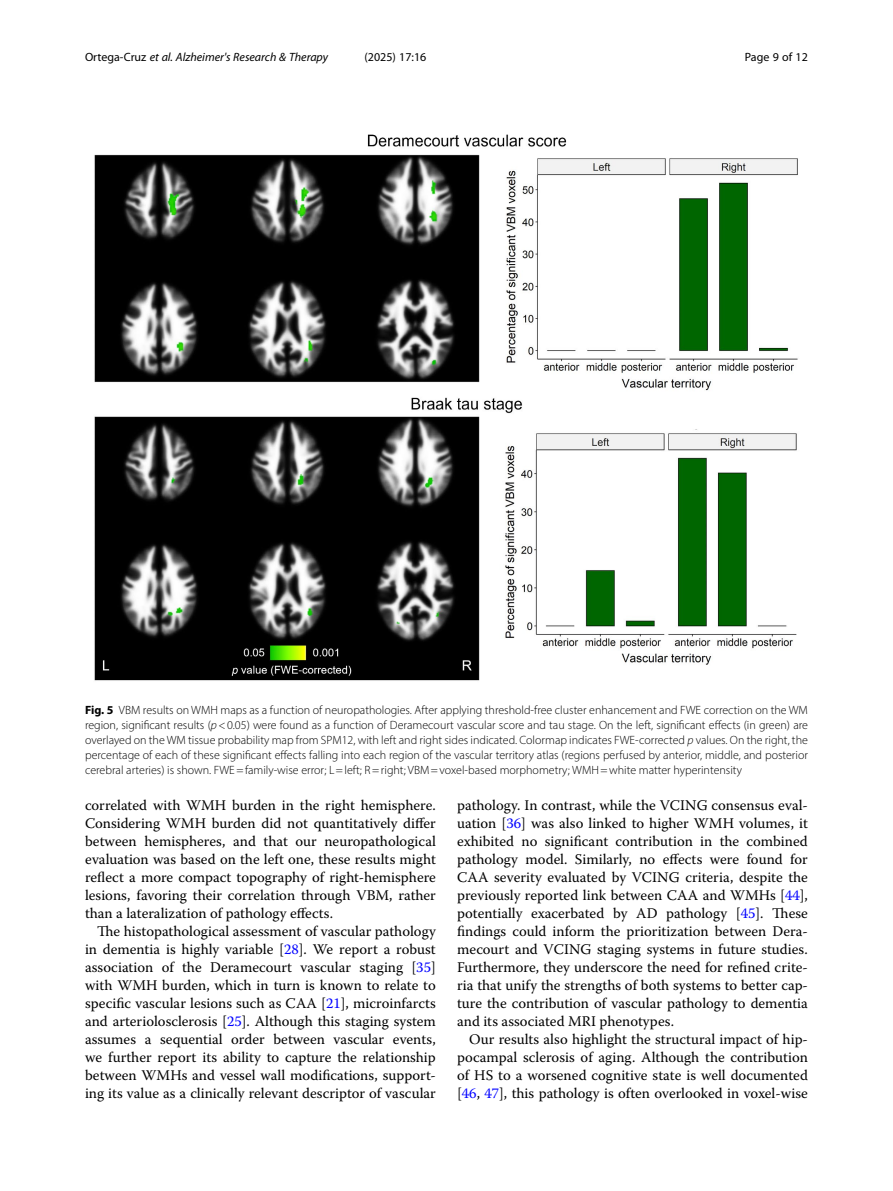
<style>
.page{position:relative;width:893px;height:1191px;background:#fff}
.page>*{position:absolute;margin:0;border:0;box-sizing:border-box;transform-origin:0 0}
.Body_Text_Indent{font:14.7px/18px "Warnock Pro";color:#000;text-align:justify}
.Figure_Caption{font:300 12px/15px "Myriad Pro";color:#000;text-align:justify}
.t1{font:italic 12px "Myriad Pro";color:#000}
.t2{font:12px "Myriad Pro";color:#000}
.s1{font-style:normal}
.s2{font-weight:700}
.s3{font-style:italic}
.s4{color:#00f}
</style>
<div class="page">
<img style="left:94px;top:134px;width:704px;height:547px">
<p class="t1" style="left:85px;top:50px;width:245px"><span class="s1">Ortega-Cruz</span> et al. Alzheimer's Research &amp; Therapy</p>
<p class="t2" style="left:364px;top:50px;width:63px">(2025) 17:16</p>
<p class="t2" style="left:745px;top:50px;width:65px">Page 9 of 12</p>
<p class="Figure_Caption" style="left:85px;top:702px;width:724px"><span class="s2">Fig. 5</span> VBM results on WMH maps as a function of neuropathologies. After applying threshold-free cluster enhancement and FWE correction on the WM region, significant results (<span class="s3">p</span>&lt;0.05) were found as a function of Deramecourt vascular score and tau stage. On the left, significant effects (in green) are overlayed on the WM tissue probability map from SPM12, with left and right sides indicated. Colormap indicates FWE-corrected <span class="s3">p</span> values. On the right, the percentage of each of these significant effects falling into each region of the vascular territory atlas (regions perfused by anterior, middle, and posterior cerebral arteries) is shown. FWE=family-wise error; L=left; R=right; VBM=voxel-based morphometry; WMH=white matter hyperintensity</p>
<p class="Body_Text_Indent" style="left:85px;top:796px;width:352px">correlated with WMH burden in the right hemisphere.<br>Considering WMH burden did not quantitatively differ between hemispheres, and that our neuropathological evaluation was based on the left one, these results might reflect a more compact topography of right-hemisphere lesions, favoring their correlation through VBM, rather than a lateralization of pathology effects.</p>
<p class="Body_Text_Indent" style="left:85px;top:922px;width:352px;text-indent:12px">The histopathological assessment of vascular pathology in dementia is highly variable [<span class="s4">28</span>]. We report a robust association of the Deramecourt vascular staging [<span class="s4">35</span>] with WMH burden, which in turn is known to relate to specific vascular lesions such as CAA [<span class="s4">21</span>], microinfarcts and arteriolosclerosis [<span class="s4">25</span>]. Although this staging system assumes a sequential order between vascular events, we further report its ability to capture the relationship between WMHs and vessel wall modifications, support&shy;ing its value as a clinically relevant descriptor of vascular</p>
<p class="Body_Text_Indent" style="left:457px;top:796px;width:352px">pathology. In contrast, while the VCING consensus eval&shy;uation [<span class="s4">36</span>] was also linked to higher WMH volumes, it exhibited no significant contribution in the combined pathology model. Similarly, no effects were found for CAA severity evaluated by VCING criteria, despite the previously reported link between CAA and WMHs [<span class="s4">44</span>], potentially exacerbated by AD pathology [<span class="s4">45</span>]. These findings could inform the prioritization between Dera&shy;mecourt and VCING staging systems in future studies.<br>Furthermore, they underscore the need for refined crite&shy;ria that unify the strengths of both systems to better cap&shy;ture the contribution of vascular pathology to dementia and its associated MRI phenotypes.</p>
<p class="Body_Text_Indent" style="left:457px;top:1030px;width:352px;text-indent:12px">Our results also highlight the structural impact of hip&shy;pocampal sclerosis of aging. Although the contribution of HS to a worsened cognitive state is well documented [<span class="s4">46</span>, <span class="s4">47</span>], this pathology is often overlooked in voxel-wise</p>
</div>
